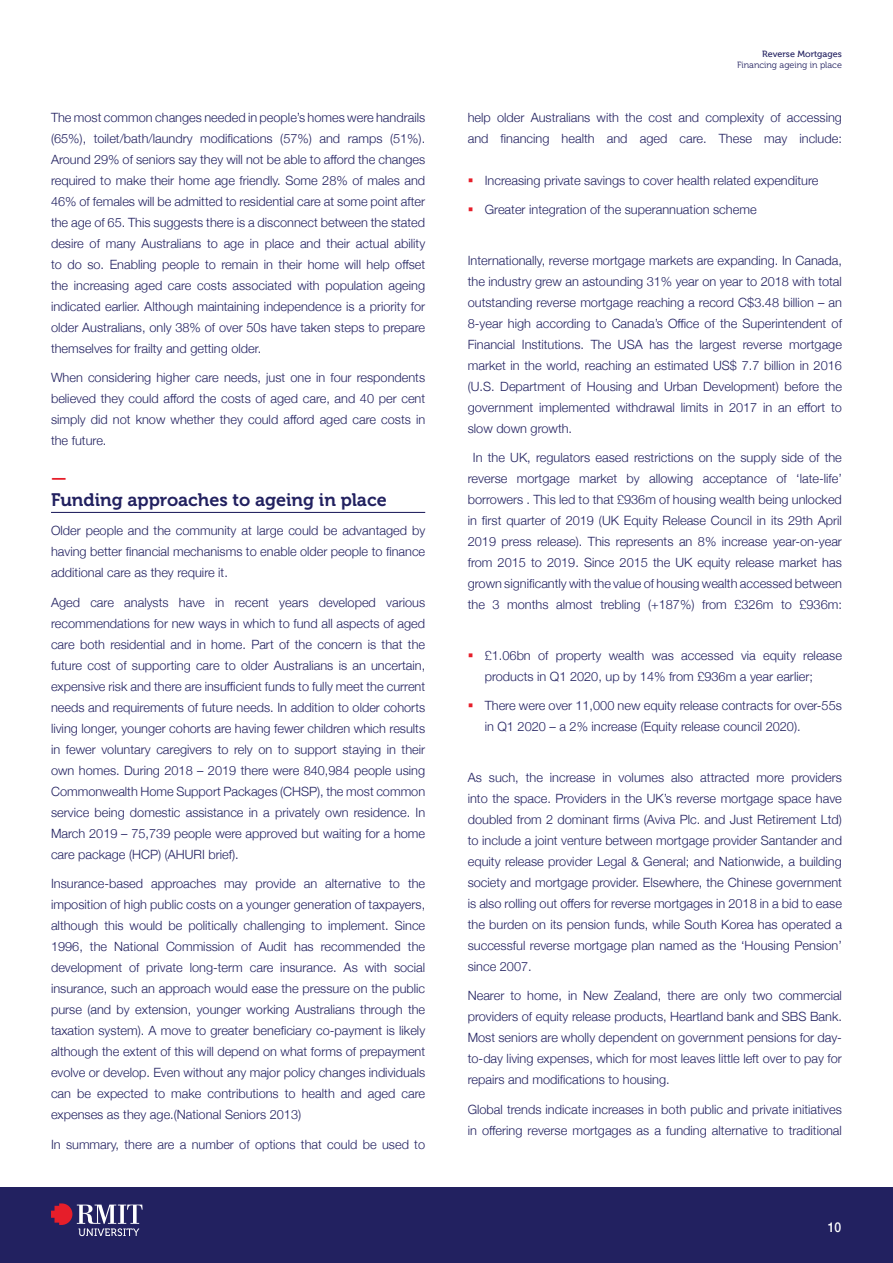
<style>
.page{position:relative;width:893px;height:1263px;background:#fff}
.page>*{position:absolute;margin:0;border:0;box-sizing:border-box;transform-origin:0 0}
.t1{font:18px "Museo 700";color:#222160}
.t2{font:18px "Museo 700";color:#e61e2a}
.t3{font:500 13.5px "Helvetica Neue";color:#fff;scale:.9 1}
.t4{font:300 12.75px/21px "Helvetica Neue";color:#222160;text-align:justify}
.t5{font:9px "Museo 300";color:#222160}
.t6{font:9px "Museo 500";color:#222160}
.s1{color:#e61e2a}
</style>
<div class="page">
<div style="left:0;top:1187px;width:893px;height:76px;background:#222160"></div>
<svg style="left:51px;top:1203px;width:92px;height:33px"></svg>
<hr style="left:51px;top:512px;width:374px;height:1px;background:#222160">
<p class="t4" style="left:51px;top:106px;width:376px">The most common changes needed in people’s homes were handrails (65%), toilet/bath/laundry modifications (57%) and ramps (51%).<br>Around 29% of seniors say they will not be able to afford the changes required to make their home age friendly. Some 28% of males and 46% of females will be admitted to residential care at some point after the age of 65. This suggests there is a disconnect between the stated desire of many Australians to age in place and their actual ability to do so. Enabling people to remain in their home will help offset the increasing aged care costs associated with population ageing indicated earlier. Although maintaining independence is a priority for older Australians, only 38% of over 50s have taken steps to prepare themselves for frailty and getting older.</p>
<p class="t4" style="left:51px;top:366px;width:376px">When considering higher care needs, just one in four respondents believed they could afford the costs of aged care, and 40 per cent simply did not know whether they could afford aged care costs in the future.</p>
<h1 class="t2" style="left:51px;top:468px;width:17px">—</h1>
<h1 class="t1" style="left:51px;top:489px;width:337px">Funding approaches to ageing in place</h1>
<p class="t4" style="left:51px;top:519px;width:376px">Older people and the community at large could be advantaged by having better financial mechanisms to enable older people to finance additional care as they require it.</p>
<p class="t4" style="left:51px;top:590px;width:376px">Aged care analysts have in recent years developed various recommendations for new ways in which to fund all aspects of aged care both residential and in home. Part of the concern is that the future cost of supporting care to older Australians is an uncertain, expensive risk and there are insufficient funds to fully meet the current needs and requirements of future needs. In addition to older cohorts living longer, younger cohorts are having fewer children which results in fewer voluntary caregivers to rely on to support staying in their own homes. During 2018 – 2019 there were 840,984 people using Commonwealth Home Support Packages (CHSP), the most common service being domestic assistance in a privately own residence. In March 2019 – 75,739 people were approved but waiting for a home care package (HCP) (AHURI brief).</p>
<p class="t4" style="left:51px;top:872px;width:376px">Insurance-based approaches may provide an alternative to the imposition of high public costs on a younger generation of taxpayers, although this would be politically challenging to implement. Since 1996, the National Commission of Audit has recommended the development of private long-term care insurance. As with social insurance, such an approach would ease the pressure on the public purse (and by extension, younger working Australians through the taxation system). A move to greater beneficiary co-payment is likely although the extent of this will depend on what forms of prepayment evolve or develop. Even without any major policy changes individuals can be expected to make contributions to health and aged care expenses as they age.(National Seniors 2013)</p>
<p class="t4" style="left:51px;top:1132px;width:376px">In summary, there are a number of options that could be used to</p>
<p class="t6" style="left:762px;top:49px;width:81px">Reverse Mortgages</p>
<p class="t5" style="left:737px;top:60px;width:106px">Financing ageing in place</p>
<p class="t4" style="left:468px;top:106px;width:376px">help older Australians with the cost and complexity of accessing and financing health and aged care. These may include:</p>
<p class="t4" style="left:468px;top:169px;width:352px"><span class="s1">▪</span> Increasing private savings to cover health related expenditure</p>
<p class="t4" style="left:468px;top:198px;width:290px"><span class="s1">▪</span> Greater integration of the superannuation scheme</p>
<p class="t4" style="left:468px;top:249px;width:376px">Internationally, reverse mortgage markets are expanding. In Canada, the industry grew an astounding 31% year on year to 2018 with total outstanding reverse mortgage reaching a record C$3.48 billion – an 8-year high according to Canada’s Office of the Superintendent of Financial Institutions. The USA has the largest reverse mortgage market in the world, reaching an estimated US$ 7.7 billion in 2016 (U.S. Department of Housing and Urban Development) before the government implemented withdrawal limits in 2017 in an effort to slow down growth.</p>
<p class="t4" style="left:468px;top:446px;width:376px;text-align:center">In the UK, regulators eased restrictions on the supply side of the reverse mortgage market by allowing acceptance of ‘late-life’ borrowers . This led to that £936m of housing wealth being unlocked in first quarter of 2019 (UK Equity Release Council in its 29th April 2019 press release). This represents an 8% increase year-on-year from 2015 to 2019. Since 2015 the UK equity release market has grown significantly with the value of housing wealth accessed between the 3 months almost trebling (+187%) from £326m to £936m:</p>
<p class="t4" style="left:485px;top:644px;width:359px;text-indent:-17px"><span class="s1">▪</span> £1.06bn of property wealth was accessed via equity release products in Q1 2020, up by 14% from £936m a year earlier;</p>
<p class="t4" style="left:485px;top:694px;width:359px;text-indent:-17px"><span class="s1">▪</span> There were over 11,000 new equity release contracts for over-55s in Q1 2020 – a 2% increase (Equity release council 2020).</p>
<p class="t4" style="left:468px;top:766px;width:376px">As such, the increase in volumes also attracted more providers into the space. Providers in the UK’s reverse mortgage space have doubled from 2 dominant firms (Aviva Plc. and Just Retirement Ltd) to include a joint venture between mortgage provider Santander and equity release provider Legal &amp; General; and Nationwide, a building society and mortgage provider. Elsewhere, the Chinese government is also rolling out offers for reverse mortgages in 2018 in a bid to ease the burden on its pension funds, while South Korea has operated a successful reverse mortgage plan named as the ‘Housing Pension’ since 2007.</p>
<p class="t4" style="left:468px;top:984px;width:376px">Nearer to home, in New Zealand, there are only two commercial providers of equity release products, Heartland bank and SBS Bank.<br>Most seniors are wholly dependent on government pensions for day&shy;to-day living expenses, which for most leaves little left over to pay for repairs and modifications to housing.</p>
<p class="t4" style="left:468px;top:1098px;width:376px">Global trends indicate increases in both public and private initiatives in offering reverse mortgages as a funding alternative to traditional</p>
<p class="t3" style="left:828px;top:1216px;width:17px">10</p>
</div>
